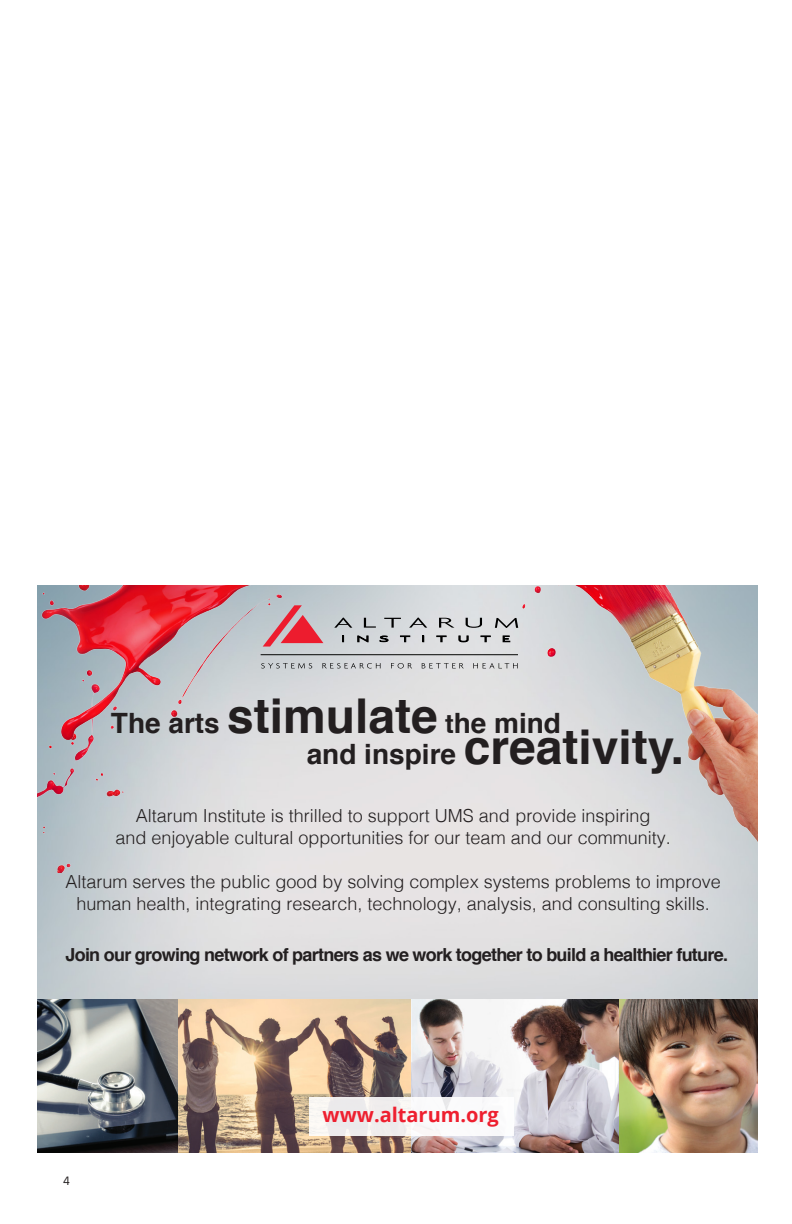
<style>
.page{position:relative;width:792px;height:1224px;background:#fff}
.page>*{position:absolute;margin:0;border:0;box-sizing:border-box;transform-origin:0 0}
.t1{font:700 48px "Helvetica";color:#231f20}
.t2{font:700 28px "Helvetica";color:#231f20}
.t3{font:700 20px "Open Sans";color:#ee1f2f}
.t4{font:300 18px/22px "Helvetica";color:#231f20;text-align:center}
.t5{font:700 18px "Helvetica";letter-spacing:-.04em;color:#231f20}
.t6{font:12px "Maison Neue";color:#231f20}
.s1{font-size:48px}
.s2{font-size:26px}
.s3{font-size:28px}
</style>
<div class="page">
<img style="left:37px;top:585px;width:720px;height:415px">
<img style="left:37px;top:1000px;width:142px;height:152px">
<img style="left:37px;top:740px;width:87px;height:133px">
<img style="left:410px;top:1000px;width:209px;height:152px">
<img style="left:179px;top:1000px;width:231px;height:152px">
<img style="left:619px;top:1000px;width:138px;height:152px">
<div style="left:309px;top:1098px;width:205px;height:38px;background:linear-gradient(to right,#efeceb,#fcfcfe)"></div>
<svg style="left:334px;top:618px;width:18px;height:10px"></svg>
<svg style="left:364px;top:618px;width:12px;height:10px"></svg>
<svg style="left:384px;top:618px;width:17px;height:10px"></svg>
<svg style="left:409px;top:618px;width:18px;height:10px"></svg>
<svg style="left:439px;top:618px;width:15px;height:10px"></svg>
<svg style="left:466px;top:618px;width:16px;height:10px"></svg>
<svg style="left:495px;top:618px;width:23px;height:10px"></svg>
<svg style="left:342px;top:636px;width:2px;height:6px"></svg>
<svg style="left:357px;top:636px;width:12px;height:7px"></svg>
<svg style="left:379px;top:635px;width:10px;height:7px"></svg>
<svg style="left:400px;top:636px;width:10px;height:6px"></svg>
<svg style="left:436px;top:636px;width:11px;height:6px"></svg>
<svg style="left:458px;top:636px;width:11px;height:6px"></svg>
<svg style="left:480px;top:636px;width:11px;height:6px"></svg>
<svg style="left:503px;top:636px;width:7px;height:6px"></svg>
<svg style="left:284px;top:605px;width:39px;height:42px"></svg>
<svg style="left:284px;top:663px;width:28px;height:5px"></svg>
<svg style="left:322px;top:663px;width:59px;height:5px"></svg>
<svg style="left:391px;top:663px;width:21px;height:6px"></svg>
<svg style="left:422px;top:663px;width:42px;height:5px"></svg>
<svg style="left:473px;top:663px;width:45px;height:5px"></svg>
<hr style="left:261px;top:654px;width:257px;height:1px;background:#040503">
<img style="left:37px;top:585px;width:247px;height:155px">
<img style="left:523px;top:585px;width:234px;height:284px">
<h2 class="t2" style="left:111px;top:700px;width:452px">The arts <span class="s1">stimulate</span> <span class="s2">t</span>he mind</h2>
<h1 class="t1" style="left:307px;top:708px;width:379px"><span class="s3">and inspire</span> creativity.</h1>
<p class="t4" style="left:116px;top:803px;width:557px">Altarum Institute is thrilled to support UMS and provide inspiring<br>and enjoyable cultural opportunities for our team and our community.</p>
<p class="t4" style="left:66px;top:869px;width:657px">Altarum serves the public good by solving complex systems problems to improve human health, integrating research, technology, analysis, and consulting skills.</p>
<p class="t5" style="left:65px;top:940px;width:664px">Join our growing network of partners as we work together to build a healthier future.</p>
<p class="t6" style="left:63px;top:1174px;width:8px">4</p>
<p class="t3" style="left:323px;top:1101px;width:178px">www.altarum.org</p>
</div>
